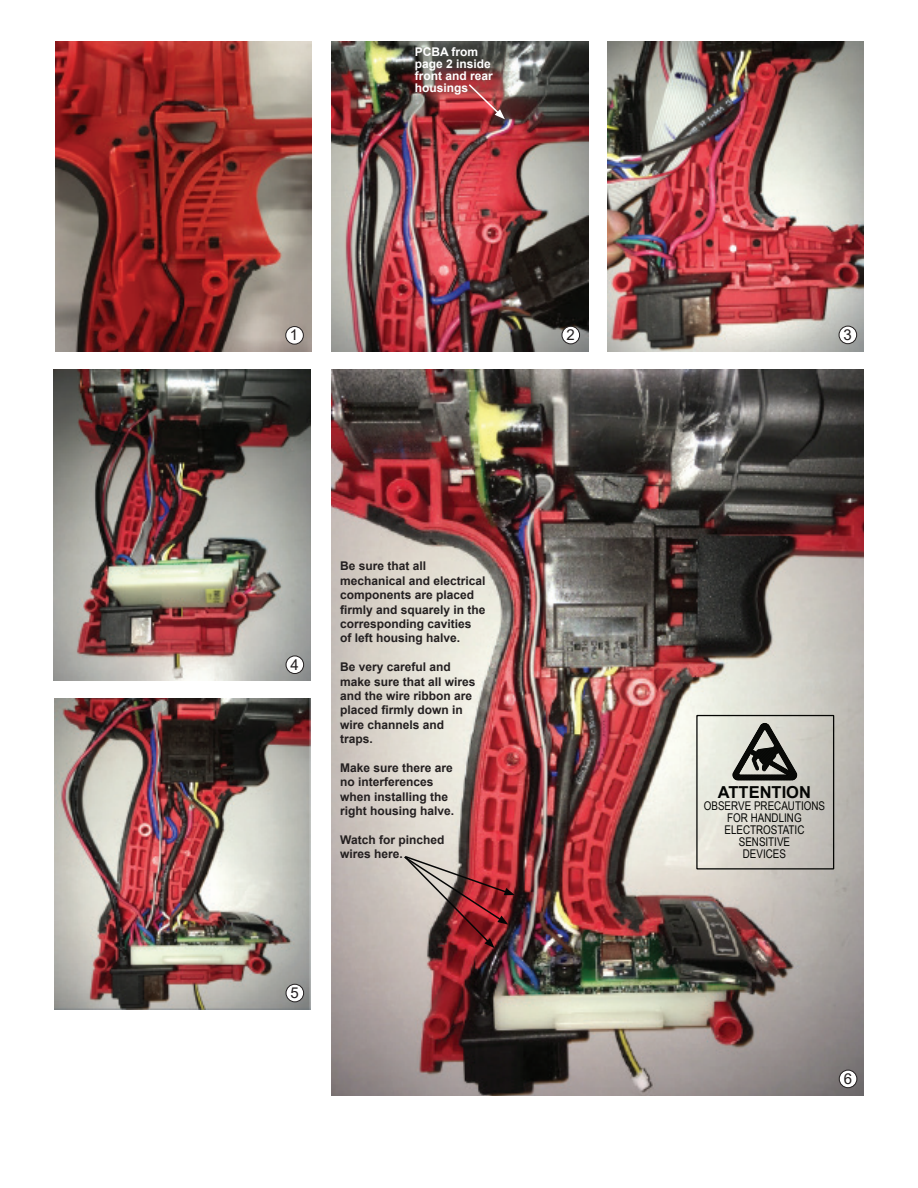
<style>
.page{position:relative;width:918px;height:1188px;background:#fff}
.page>*{position:absolute;margin:0;border:0;box-sizing:border-box;transform-origin:0 0}
.t1{font:700 16.5px "Arial";color:#040503}
.t2{font:15px "Arial";color:#231f20}
.t3{font:700 12px/14.4px "Arial";color:#231f20}
.t4{font:12px/12px "Arial Narrow";color:#040503;text-align:center}
.t5{font:700 12px/12px "Arial";color:#fff}
</style>
<div class="page">
<img style="left:55px;top:41px;width:257px;height:311px">
<img style="left:332px;top:41px;width:256px;height:311px">
<img style="left:608px;top:41px;width:256px;height:311px">
<img style="left:54px;top:370px;width:256px;height:310px">
<img style="left:54px;top:699px;width:256px;height:310px">
<img style="left:332px;top:370px;width:532px;height:725px">
<div style="left:286px;top:327px;width:17px;height:17px;background:#fff;border-radius:50%"></div>
<div style="left:285px;top:326px;width:19px;height:19px;border:1px solid #231f20;border-radius:50%"></div>
<div style="left:562px;top:326px;width:18px;height:18px;background:#fff;border-radius:50%"></div>
<div style="left:562px;top:326px;width:18px;height:18px;border:1px solid #231f20;border-radius:50%"></div>
<div style="left:839px;top:326px;width:18px;height:18px;background:#fff;border-radius:50%"></div>
<div style="left:839px;top:326px;width:18px;height:18px;border:1px solid #231f20;border-radius:50%"></div>
<div style="left:286px;top:656px;width:18px;height:18px;background:#fff;border-radius:50%"></div>
<div style="left:286px;top:656px;width:18px;height:18px;border:1px solid #231f20;border-radius:50%"></div>
<div style="left:286px;top:984px;width:18px;height:18px;background:#fff;border-radius:50%"></div>
<div style="left:286px;top:984px;width:18px;height:18px;border:1px solid #231f20;border-radius:50%"></div>
<div style="left:839px;top:1070px;width:18px;height:18px;background:#fff;border-radius:50%"></div>
<div style="left:839px;top:1070px;width:18px;height:18px;border:1px solid #231f20;border-radius:50%"></div>
<svg style="left:467px;top:83px;width:38px;height:36px"></svg>
<svg style="left:403px;top:855px;width:112px;height:93px;background:#a06162"></svg>
<svg style="left:732px;top:723px;width:65px;height:58px;background:#84847e"></svg>
<div style="left:696px;top:715px;width:138px;height:155px;border:1px solid #040503"></div>
<p class="t5" style="left:415px;top:46px;width:80px">PCBA from page 2 inside front and rear housings</p>
<p class="t2" style="left:290px;top:325px;width:10px">1</p>
<p class="t2" style="left:567px;top:324px;width:10px">2</p>
<p class="t2" style="left:844px;top:324px;width:10px">3</p>
<p class="t2" style="left:291px;top:654px;width:10px">4</p>
<p class="t3" style="left:340px;top:559px;width:147px">Be sure that all mechanical and electrical components are placed firmly and squarely in the corresponding cavities of left housing halve.</p>
<p class="t3" style="left:340px;top:660px;width:137px">Be very careful and make sure that all wires and the wire ribbon are placed firmly down in wire channels and traps.</p>
<p class="t3" style="left:340px;top:761px;width:116px">Make sure there are no interferences when installing the right housing halve.</p>
<p class="t3" style="left:340px;top:833px;width:106px">Watch for pinched wires here.</p>
<p class="t2" style="left:291px;top:982px;width:10px">5</p>
<h1 class="t1" style="left:718px;top:781px;width:95px">ATTENTION</h1>
<p class="t4" style="left:704px;top:799px;width:123px">OBSERVE PRECAUTIONS<br>FOR HANDLING<br>ELECTROSTATIC<br>SENSITIVE<br>DEVICES</p>
<p class="t2" style="left:844px;top:1068px;width:10px">6</p>
</div>
